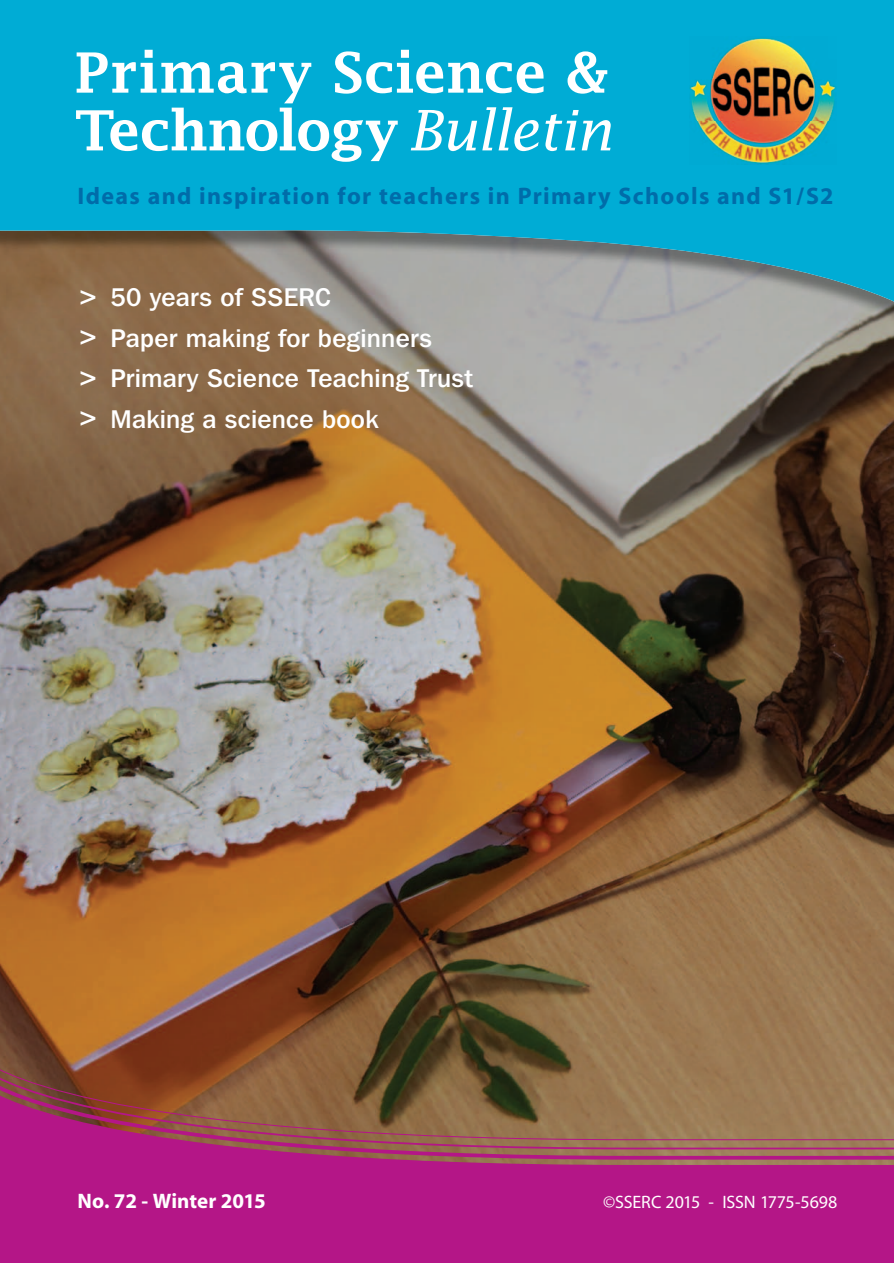
<style>
.page{position:relative;width:894px;height:1263px;background:#fff}
.page>*{position:absolute;margin:0;border:0;box-sizing:border-box;transform-origin:0 0}
.t1{font:600 55.65px "Lucida Fax";letter-spacing:.005em;color:#fff}
.t2{font:600 55.5px "Lucida Fax";letter-spacing:-.035em;color:#fff}
.t3{font:500 25.5px/40.5px "Franklin Gothic IT Cby BT";letter-spacing:.01em;color:#fff}
.t4{font:700 24px "Myriad";letter-spacing:.055em;color:#006ca9}
.t5{font:700 21px "Myriad";color:#fff}
.t6{font:18px "Myriad";letter-spacing:-.01em;color:#fff}
.s1{font-weight:400;font-style:italic;font-size:55.95px}
.s2{font-weight:600}
</style>
<div class="page">
<img style="left:0;top:331px;width:894px;height:730px">
<img style="left:0;top:310px;width:859px;height:21px">
<img style="left:859px;top:310px;width:35px;height:21px">
<svg style="left:0;top:0;width:894px;height:310px;fill:#00acd5"></svg>
<div style="left:0;top:1161px;width:894px;height:102px;background:#b41687"></div>
<svg style="left:0;top:1061px;width:894px;height:8px"></svg>
<svg style="left:0;top:1069px;width:894px;height:7px"></svg>
<svg style="left:0;top:1076px;width:894px;height:85px"></svg>
<img style="left:690px;top:37px;width:146px;height:128px">
<h1 class="t1" style="left:74px;top:41px;width:536px">Primary Science &amp;</h1>
<h2 class="t2" style="left:74px;top:99px;width:539px">Technology <span class="s1">Bulletin</span></h2>
<p class="t4" style="left:77px;top:184px;width:757px">Ideas and inspiration for teachers in Primary Schools and S1/S2</p>
<p class="t3" style="left:77px;top:277px;width:397px"><span class="s2">&gt;</span> 50 years of SSERC<br><span class="s2">&gt;</span> Paper making for beginners<br><span class="s2">&gt;</span> Primary Science Teaching Trust <span class="s2">&gt;</span> Making a science book</p>
<p class="t5" style="left:77px;top:1190px;width:190px">No. 72 - Winter 2015</p>
<p class="t6" style="left:603px;top:1193px;width:236px">©SSERC 2015 - ISSN 1775-5698</p>
</div>
